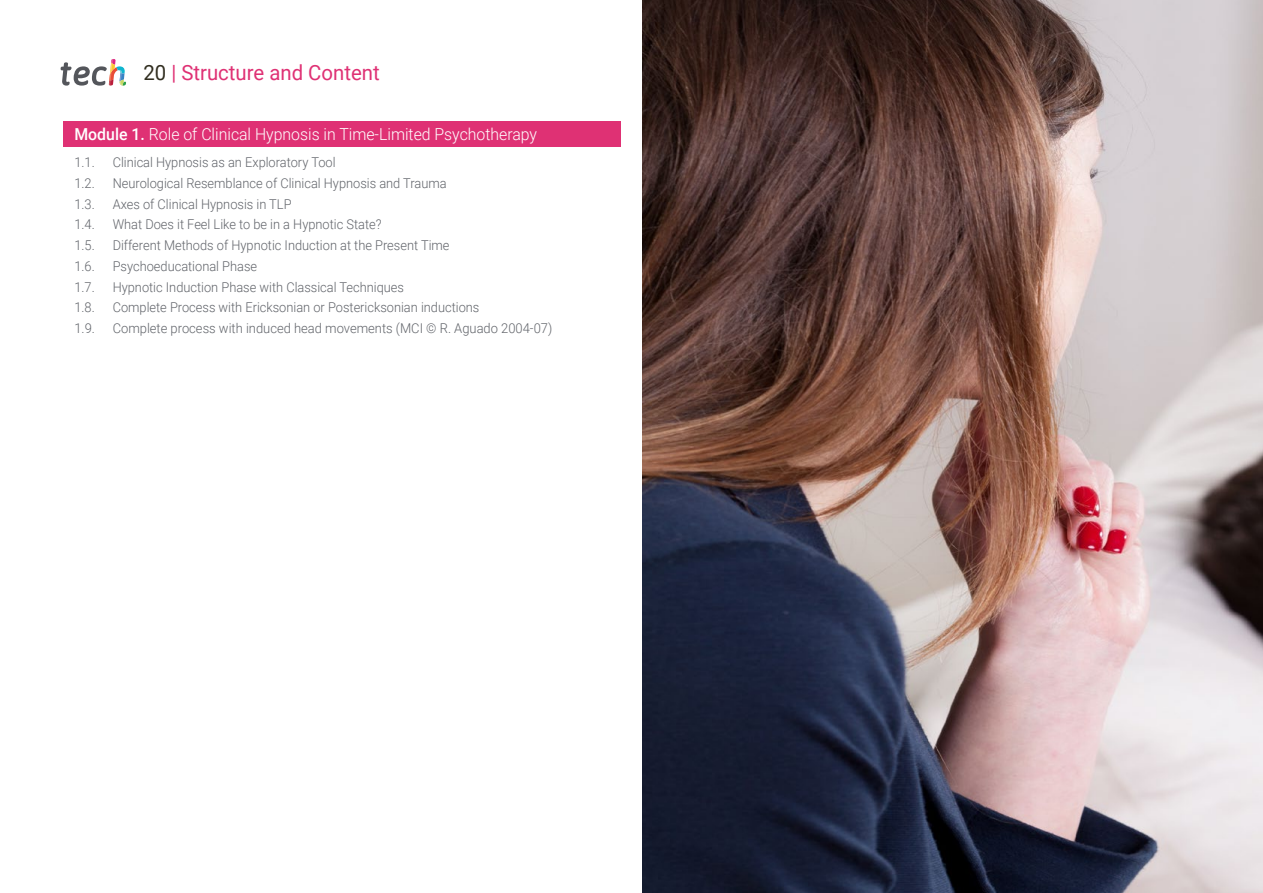
<style>
.page{position:relative;width:1263px;height:893px;background:#fff}
.page>*{position:absolute;margin:0;border:0;box-sizing:border-box;transform-origin:0 0}
.t1{font:21px "Roboto";color:#df3174}
.t2{font:300 16.5px "Roboto";color:#fff;scale:.96 1}
.t3{font:300 13.5px "Roboto";color:#61646a;scale:.95 1}
.t4{font:300 13.5px "Roboto";color:#61646a;scale:.96 1}
.s1{color:#312e20}
.s2{font-weight:500}
</style>
<div class="page">
<div style="left:64px;top:121px;width:557px;height:25px;background:#df3174"></div>
<svg style="left:61px;top:59px;width:65px;height:27px"></svg>
<img style="left:642px;top:0;width:621px;height:893px">
<h1 class="t1" style="left:144px;top:57px;width:238px"><span class="s1">20</span> | Structure and Content</h1>
<p class="t2" style="left:74px;top:123px;width:483px"><span class="s2">Module 1.</span> Role of Clinical Hypnosis in Time-Limited Psychotherapy</p>
<p class="t3" style="left:74px;top:153px;width:23px">1.1.</p>
<p class="t3" style="left:113px;top:153px;width:236px">Clinical Hypnosis as an Exploratory Tool</p>
<p class="t3" style="left:74px;top:174px;width:23px">1.2.</p>
<p class="t3" style="left:113px;top:174px;width:353px">Neurological Resemblance of Clinical Hypnosis and Trauma</p>
<p class="t3" style="left:74px;top:194px;width:23px">1.3.</p>
<p class="t3" style="left:113px;top:194px;width:190px">Axes of Clinical Hypnosis in TLP</p>
<p class="t3" style="left:74px;top:215px;width:23px">1.4.</p>
<p class="t3" style="left:113px;top:215px;width:285px">What Does it Feel Like to be in a Hypnotic State?</p>
<p class="t3" style="left:74px;top:236px;width:23px">1.5.</p>
<p class="t3" style="left:113px;top:236px;width:356px">Different Methods of Hypnotic Induction at the Present Time</p>
<p class="t3" style="left:74px;top:257px;width:23px">1.6.</p>
<p class="t3" style="left:113px;top:257px;width:154px">Psychoeducational Phase</p>
<p class="t3" style="left:74px;top:277px;width:23px">1.7.</p>
<p class="t3" style="left:113px;top:277px;width:308px">Hypnotic Induction Phase with Classical Techniques</p>
<p class="t3" style="left:74px;top:298px;width:23px">1.8.</p>
<p class="t3" style="left:113px;top:298px;width:387px">Complete Process with Ericksonian or Postericksonian inductions</p>
<p class="t4" style="left:74px;top:319px;width:23px">1.9.</p>
<p class="t4" style="left:113px;top:319px;width:459px">Complete process with induced head movements (MCI © R. Aguado 2004-07)</p>
</div>
